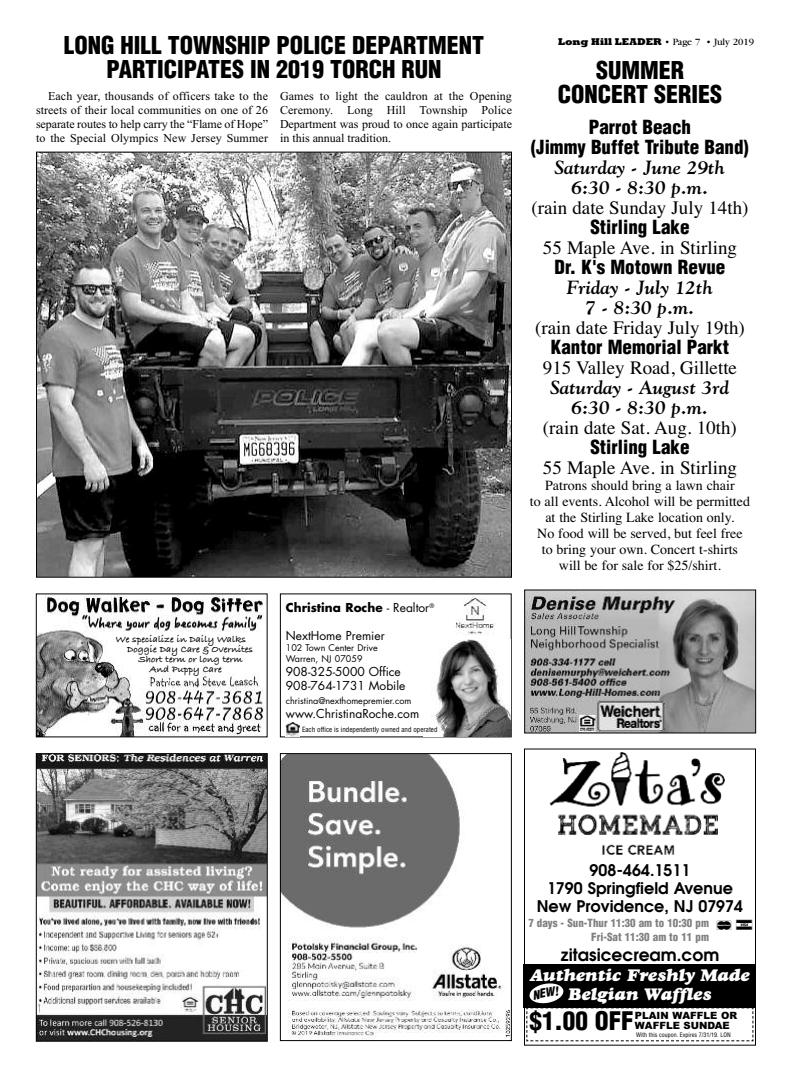
<style>
.page{position:relative;width:792px;height:1080px;background:#fff}
.page>*{position:absolute;margin:0;border:0;box-sizing:border-box;transform-origin:0 0}
.t1{font:900 condensed 25px "Helvetica";color:#000}
.t2{font:900 condensed 24px/24px "Helvetica";color:#000;text-align:center}
.t3{font:19px "Times";color:#000}
.t4{font:900 condensed 19px/20px "Helvetica";color:#000;text-align:center}
.t5{font:italic 700 19px/20px "Goudy";color:#000;text-align:center}
.t6{font:italic 17px/19.4px "Goudy Heavyface";color:#fff;text-align:center}
.t7{font:600 17px "Avant Garde";color:#000}
.t8{font:600 16px/18px "Avant Garde";color:#000;text-align:center}
.t9{font:14px/16px "Times";color:#000;text-align:center}
.t10{font:12px/14px "Times New Roman";color:#000;text-align:justify}
.t11{font:12px/14px "Futura";color:#000}
.t12{font:700 12px "Futura";color:#000}
.t13{font:italic 900 condensed 12px "Helvetica";color:#000}
.t14{font:12px "Credit Cards P01";color:#000}
.t15{font:900 condensed 11px/14px "Helvetica";color:#808080;text-align:right}
.t16{font:700 10px "Bradley Hand ITCTT";color:#000}
.t17{font:10px "Garamond";color:#000}
.t18{font:900 10px/10px "Arial";color:#000}
.t19{font:9px/11px "Futura";color:#000}
.t20{font:condensed 7px "Helvetica";color:#000}
.t21{font:condensed 6px "Helvetica";color:#000}
.s1{font-weight:400}
.s2{font-family:"Rockwell";font-weight:800}
</style>
<div class="page">
<img style="left:526px;top:591px;width:228px;height:140px">
<div style="left:524px;top:589px;width:232px;height:144px;border:1px solid #000"></div>
<img style="left:282px;top:755px;width:228px;height:284px">
<div style="left:280px;top:753px;width:232px;height:288px;border:1px solid #000"></div>
<div style="left:524px;top:964px;width:232px;height:43px;background:#000"></div>
<img style="left:549px;top:752px;width:176px;height:103px">
<div style="left:524px;top:749px;width:232px;height:297px;border:1px solid #000"></div>
<svg style="left:526px;top:983px;width:228px;height:59px"></svg>
<img style="left:431px;top:640px;width:79px;height:96px">
<img style="left:456px;top:597px;width:39px;height:38px">
<svg style="left:286px;top:723px;width:13px;height:13px"></svg>
<img style="left:38px;top:755px;width:228px;height:285px">
<div style="left:36px;top:753px;width:232px;height:289px;border:1px solid #000"></div>
<img style="left:38px;top:595px;width:228px;height:140px">
<img style="left:38px;top:154px;width:472px;height:422px">
<h2 class="t2" style="left:64px;top:34px;width:422px">LONG HILL TOWNSHIP POLICE DEPARTMENT<br>PARTICIPATES IN 2019 TORCH RUN</h2>
<p class="t10" style="left:36px;top:88px;width:234px;text-indent:12px">Each year, thousands of officers take to the streets of their local communities on one of 26 separate routes to help carry the “Flame of Hope” to the Special Olympics New Jersey Summer</p>
<p class="t10" style="left:280px;top:88px;width:234px">Games to light the cauldron at the Opening Ceremony. Long Hill Township Police Department was proud to once again participate in this annual tradition.</p>
<p class="t16" style="left:116px;top:631px;width:132px">We specialize in Daily Walks</p>
<p class="t16" style="left:127px;top:641px;width:128px">Doggie Day Care &amp; Overnites</p>
<p class="t16" style="left:138px;top:651px;width:106px">Short term or long term</p>
<p class="t16" style="left:150px;top:661px;width:74px">And Puppy Care</p>
<p class="t12" style="left:286px;top:602px;width:150px">Christina Roche <span class="s1">- Realtor</span><sup>®</sup></p>
<p class="t11" style="left:286px;top:630px;width:100px">NextHome Premier</p>
<p class="t19" style="left:286px;top:643px;width:93px">102 Town Center Drive<br>Warren, NJ 07059</p>
<p class="t11" style="left:286px;top:666px;width:121px">908-325-5000 Office<br>908-764-1731 Mobile</p>
<p class="t19" style="left:286px;top:696px;width:127px">christina@nexthomepremier.com</p>
<p class="t11" style="left:286px;top:708px;width:135px">www.ChristinaRoche.com</p>
<p class="t20" style="left:302px;top:726px;width:137px">Each office is independently owned and operated</p>
<p class="t17" style="left:558px;top:38px;width:197px"><span class="s2">Long Hill LEADER</span> • Page 7 • July 2019</p>
<h2 class="t2" style="left:558px;top:59px;width:166px">SUMMER<br>CONCERT SERIES</h2>
<h3 class="t4" style="left:531px;top:117px;width:219px">Parrot Beach<br>(Jimmy Buffet Tribute Band)</h3>
<h3 class="t5" style="left:555px;top:157px;width:172px">Saturday - June 29th<br>6:30 - 8:30 p.m.</h3>
<h3 class="t3" style="left:531px;top:196px;width:219px">(rain date Sunday July 14th)</h3>
<h3 class="t4" style="left:590px;top:217px;width:101px">Stirling Lake</h3>
<h3 class="t3" style="left:543px;top:236px;width:196px">55 Maple Ave. in Stirling</h3>
<h3 class="t4" style="left:554px;top:257px;width:173px">Dr. K's Motown Revue</h3>
<h3 class="t5" style="left:567px;top:277px;width:148px">Friday - July 12th<br>7 - 8:30 p.m.</h3>
<h3 class="t3" style="left:535px;top:316px;width:211px">(rain date Friday July 19th)</h3>
<h3 class="t4" style="left:551px;top:337px;width:180px">Kantor Memorial Parkt</h3>
<h3 class="t3" style="left:543px;top:356px;width:196px">915 Valley Road, Gillette</h3>
<h3 class="t5" style="left:550px;top:377px;width:180px">Saturday - August 3rd<br>6:30 - 8:30 p.m.</h3>
<h3 class="t3" style="left:543px;top:416px;width:195px">(rain date Sat. Aug. 10th)</h3>
<h3 class="t4" style="left:590px;top:437px;width:101px">Stirling Lake</h3>
<h3 class="t3" style="left:543px;top:456px;width:196px">55 Maple Ave. in Stirling</h3>
<p class="t9" style="left:530px;top:477px;width:222px">Patrons should bring a lawn chair<br>to all events. Alcohol will be permitted at the Stirling Lake location only.<br>No food will be served, but feel free<br>to bring your own. Concert t-shirts will be for sale for $25/shirt.</p>
<h3 class="t8" style="left:537px;top:862px;width:208px">908-464.1511<br>1790 Springfield Avenue<br>New Providence, NJ 07974</h3>
<p class="t15" style="left:528px;top:916px;width:182px">7 days - Sun-Thur 11:30 am to 10:30 pm<br>Fri-Sat 11:30 am to 11 pm</p>
<p class="t14" style="left:716px;top:919px;width:37px">a u</p>
<h3 class="t7" style="left:561px;top:945px;width:160px">zitasicecream.com</h3>
<h3 class="t6" style="left:530px;top:967px;width:221px">Authentic Freshly Made<br>Belgian Waffles</h3>
<p class="t18" style="left:635px;top:1010px;width:104px">PLAIN WAFFLE OR<br>WAFFLE SUNDAE</p>
<p class="t13" style="left:531px;top:989px;width:28px;rotate:-10deg">NEW!</p>
<h1 class="t1" style="left:530px;top:1007px;width:106px">$1.00 OFF</h1>
<p class="t21" style="left:636px;top:1031px;width:96px">With this coupon. Expires 7/31/19. LON</p>
</div>
